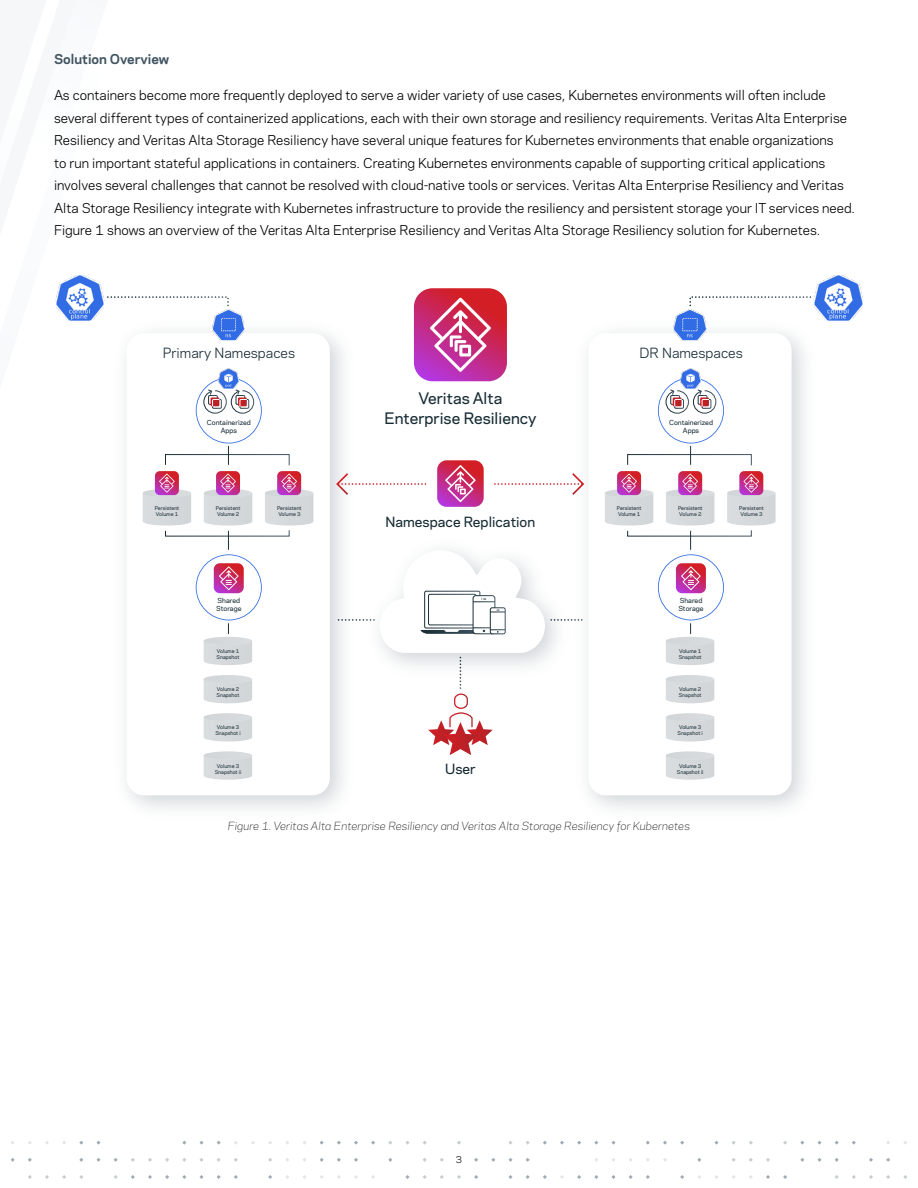
<style>
.page{position:relative;width:918px;height:1188px;background:#fff}
.page>*{position:absolute;margin:0;border:0;box-sizing:border-box;transform-origin:0 0}
.t1{font:500 14.85px/19.8px "Polaris";color:#182c35;text-align:center}
.t2{font:13.2px "Polaris";color:#182c35}
.t3{font:500 13.2px "Polaris";color:#182c35}
.Body_Copy{font:12.75px/22.5px "Polaris";color:#000}
.Paragraph_Subtitle{font:700 12.75px "Polaris";color:#425563}
.t4{font:italic 300 10.5px "Polaris";color:#000}
.t5{font:9px "Polaris";color:#000}
.t6{font:500 6.45px/7.8px "Polaris";color:#182c35;text-align:center}
.t7{font:500 4.95px/6px "Polaris";color:#182c35}
</style>
<div class="page">
<svg style="left:783px;top:1175px;width:4px;height:4px"></svg>
<svg style="left:766px;top:1158px;width:4px;height:4px"></svg>
<svg style="left:766px;top:1175px;width:4px;height:4px"></svg>
<svg style="left:749px;top:1158px;width:4px;height:4px"></svg>
<svg style="left:714px;top:1141px;width:5px;height:4px"></svg>
<svg style="left:697px;top:1158px;width:4px;height:4px"></svg>
<svg style="left:680px;top:1141px;width:4px;height:4px"></svg>
<svg style="left:680px;top:1175px;width:4px;height:4px"></svg>
<svg style="left:663px;top:1141px;width:4px;height:4px"></svg>
<svg style="left:646px;top:1141px;width:4px;height:4px"></svg>
<svg style="left:646px;top:1175px;width:4px;height:4px"></svg>
<svg style="left:629px;top:1175px;width:4px;height:4px"></svg>
<svg style="left:611px;top:1141px;width:5px;height:4px"></svg>
<svg style="left:611px;top:1175px;width:5px;height:4px"></svg>
<svg style="left:594px;top:1175px;width:4px;height:4px"></svg>
<svg style="left:577px;top:1141px;width:4px;height:4px"></svg>
<svg style="left:577px;top:1175px;width:4px;height:4px"></svg>
<svg style="left:560px;top:1141px;width:4px;height:4px"></svg>
<svg style="left:560px;top:1175px;width:4px;height:4px"></svg>
<svg style="left:543px;top:1141px;width:4px;height:4px"></svg>
<svg style="left:543px;top:1175px;width:4px;height:4px"></svg>
<svg style="left:526px;top:1158px;width:4px;height:4px"></svg>
<svg style="left:526px;top:1175px;width:4px;height:4px"></svg>
<svg style="left:508px;top:1141px;width:5px;height:4px"></svg>
<svg style="left:508px;top:1158px;width:5px;height:4px"></svg>
<svg style="left:508px;top:1175px;width:5px;height:4px"></svg>
<svg style="left:491px;top:1158px;width:4px;height:4px"></svg>
<svg style="left:474px;top:1158px;width:4px;height:4px"></svg>
<svg style="left:474px;top:1175px;width:4px;height:4px"></svg>
<svg style="left:457px;top:1141px;width:4px;height:4px"></svg>
<svg style="left:457px;top:1175px;width:4px;height:4px"></svg>
<svg style="left:440px;top:1158px;width:4px;height:4px"></svg>
<svg style="left:440px;top:1175px;width:4px;height:4px"></svg>
<svg style="left:423px;top:1175px;width:4px;height:4px"></svg>
<svg style="left:405px;top:1141px;width:5px;height:4px"></svg>
<svg style="left:405px;top:1175px;width:5px;height:4px"></svg>
<svg style="left:388px;top:1158px;width:4px;height:4px"></svg>
<svg style="left:371px;top:1141px;width:4px;height:4px"></svg>
<svg style="left:354px;top:1141px;width:4px;height:4px"></svg>
<svg style="left:354px;top:1158px;width:4px;height:4px"></svg>
<svg style="left:354px;top:1175px;width:4px;height:4px"></svg>
<svg style="left:337px;top:1141px;width:4px;height:4px"></svg>
<svg style="left:337px;top:1158px;width:4px;height:4px"></svg>
<svg style="left:320px;top:1158px;width:4px;height:4px"></svg>
<svg style="left:268px;top:1158px;width:4px;height:4px"></svg>
<svg style="left:268px;top:1175px;width:4px;height:4px"></svg>
<svg style="left:234px;top:1158px;width:4px;height:4px"></svg>
<svg style="left:234px;top:1175px;width:4px;height:4px"></svg>
<svg style="left:217px;top:1175px;width:4px;height:4px"></svg>
<svg style="left:199px;top:1141px;width:5px;height:4px"></svg>
<svg style="left:199px;top:1158px;width:5px;height:4px"></svg>
<svg style="left:199px;top:1175px;width:5px;height:4px"></svg>
<svg style="left:182px;top:1175px;width:4px;height:4px"></svg>
<svg style="left:165px;top:1158px;width:4px;height:4px"></svg>
<svg style="left:165px;top:1175px;width:4px;height:4px"></svg>
<svg style="left:148px;top:1158px;width:4px;height:4px"></svg>
<svg style="left:148px;top:1175px;width:4px;height:4px"></svg>
<svg style="left:131px;top:1158px;width:4px;height:4px"></svg>
<svg style="left:131px;top:1175px;width:4px;height:4px"></svg>
<svg style="left:114px;top:1158px;width:4px;height:4px"></svg>
<svg style="left:114px;top:1175px;width:4px;height:4px"></svg>
<svg style="left:96px;top:1141px;width:5px;height:4px"></svg>
<svg style="left:96px;top:1158px;width:5px;height:4px"></svg>
<svg style="left:79px;top:1158px;width:4px;height:4px"></svg>
<svg style="left:79px;top:1175px;width:4px;height:4px"></svg>
<svg style="left:62px;top:1175px;width:4px;height:4px"></svg>
<svg style="left:45px;top:1175px;width:4px;height:4px"></svg>
<svg style="left:28px;top:1158px;width:4px;height:4px"></svg>
<svg style="left:28px;top:1175px;width:4px;height:4px"></svg>
<svg style="left:11px;top:1158px;width:4px;height:4px"></svg>
<svg style="left:903px;top:1175px;width:4px;height:4px"></svg>
<svg style="left:886px;top:1158px;width:4px;height:4px"></svg>
<svg style="left:886px;top:1175px;width:4px;height:4px"></svg>
<svg style="left:869px;top:1158px;width:4px;height:4px"></svg>
<svg style="left:869px;top:1175px;width:4px;height:4px"></svg>
<svg style="left:852px;top:1141px;width:4px;height:4px"></svg>
<svg style="left:852px;top:1175px;width:4px;height:4px"></svg>
<svg style="left:835px;top:1158px;width:4px;height:4px"></svg>
<svg style="left:835px;top:1175px;width:4px;height:4px"></svg>
<svg style="left:817px;top:1141px;width:5px;height:4px"></svg>
<svg style="left:817px;top:1158px;width:5px;height:4px"></svg>
<svg style="left:800px;top:1158px;width:4px;height:4px"></svg>
<img style="left:125px;top:332px;width:219px;height:477px">
<div style="left:127px;top:333px;width:203px;height:462px;background:#fff;border-radius:17px"></div>
<svg style="left:55px;top:274px;width:258px;height:391px"></svg>
<svg style="left:204px;top:675px;width:48px;height:28px"></svg>
<svg style="left:204px;top:713px;width:48px;height:29px"></svg>
<svg style="left:204px;top:751px;width:48px;height:29px"></svg>
<img style="left:814px;top:274px;width:49px;height:48px">
<img style="left:674px;top:309px;width:32px;height:31px">
<svg style="left:689px;top:296px;width:123px;height:11px"></svg>
<img style="left:681px;top:369px;width:20px;height:8px">
<svg style="left:605px;top:377px;width:171px;height:288px"></svg>
<svg style="left:666px;top:675px;width:48px;height:28px"></svg>
<svg style="left:666px;top:713px;width:48px;height:29px"></svg>
<svg style="left:666px;top:751px;width:48px;height:29px"></svg>
<svg style="left:414px;top:288px;width:93px;height:93px;background:#ce4a86"></svg>
<svg style="left:437px;top:460px;width:47px;height:47px;background:#cf4e89"></svg>
<svg style="left:335px;top:471px;width:92px;height:26px"></svg>
<svg style="left:494px;top:471px;width:91px;height:26px"></svg>
<svg style="left:551px;top:619px;width:32px;height:2px"></svg>
<svg style="left:339px;top:547px;width:206px;height:208px"></svg>
<p class="Paragraph_Subtitle" style="left:54px;top:50px;width:117px">Solution Overview</p>
<p class="Body_Copy" style="left:54px;top:83px;width:803px">As containers become more frequently deployed to serve a wider variety of use cases, Kubernetes environments will often include several different types of containerized applications, each with their own storage and resiliency requirements. Veritas Alta Enterprise Resiliency and Veritas Alta Storage Resiliency have several unique features for Kubernetes environments that enable organizations<br>to run important stateful applications in containers. Creating Kubernetes environments capable of supporting critical applications involves several challenges that cannot be resolved with cloud-native tools or services. Veritas Alta Enterprise Resiliency and Veritas Alta Storage Resiliency integrate with Kubernetes infrastructure to provide the resiliency and persistent storage your IT services need.<br>Figure 1 shows an overview of the Veritas Alta Enterprise Resiliency and Veritas Alta Storage Resiliency solution for Kubernetes.</p>
<p class="t2" style="left:163px;top:343px;width:134px">Primary Namespaces</p>
<p class="t2" style="left:639px;top:343px;width:105px">DR Namespaces</p>
<p class="t6" style="left:207px;top:418px;width:45px">Containerized<br>Apps</p>
<p class="t1" style="left:384px;top:387px;width:154px">Veritas Alta<br>Enterprise Resiliency</p>
<p class="t6" style="left:669px;top:418px;width:45px">Containerized<br>Apps</p>
<p class="t7" style="left:155px;top:505px;width:26px">Persistent<br>Volume 1</p>
<p class="t7" style="left:216px;top:505px;width:26px">Persistent<br>Volume 2</p>
<p class="t7" style="left:277px;top:505px;width:26px">Persistent<br>Volume 3</p>
<p class="t3" style="left:386px;top:512px;width:151px">Namespace Replication</p>
<p class="t7" style="left:617px;top:505px;width:26px">Persistent<br>Volume 1</p>
<p class="t7" style="left:678px;top:505px;width:26px">Persistent<br>Volume 2</p>
<p class="t7" style="left:739px;top:505px;width:26px">Persistent<br>Volume 3</p>
<p class="t6" style="left:216px;top:596px;width:27px;text-align:left">Shared<br>Storage</p>
<p class="t6" style="left:678px;top:596px;width:27px;text-align:left">Shared<br>Storage</p>
<p class="t7" style="left:217px;top:648px;width:24px">Volume 1<br>Snapshot</p>
<p class="t7" style="left:217px;top:686px;width:24px">Volume 2<br>Snapshot</p>
<p class="t7" style="left:215px;top:724px;width:27px;text-align:center">Volume 3<br>Snapshot i</p>
<p class="t7" style="left:215px;top:762px;width:28px;text-align:center">Volume 3<br>Snapshot ii</p>
<p class="t3" style="left:445px;top:759px;width:32px">User</p>
<p class="t7" style="left:679px;top:648px;width:24px">Volume 1<br>Snapshot</p>
<p class="t7" style="left:679px;top:686px;width:24px">Volume 2<br>Snapshot</p>
<p class="t7" style="left:678px;top:724px;width:27px;text-align:center">Volume 3<br>Snapshot i</p>
<p class="t7" style="left:677px;top:762px;width:28px;text-align:center">Volume 3<br>Snapshot ii</p>
<p class="t4" style="left:228px;top:818px;width:464px">Figure 1. Veritas Alta Enterprise Resiliency and Veritas Alta Storage Resiliency for Kubernetes</p>
<p class="t5" style="left:456px;top:1153px;width:8px">3</p>
</div>
